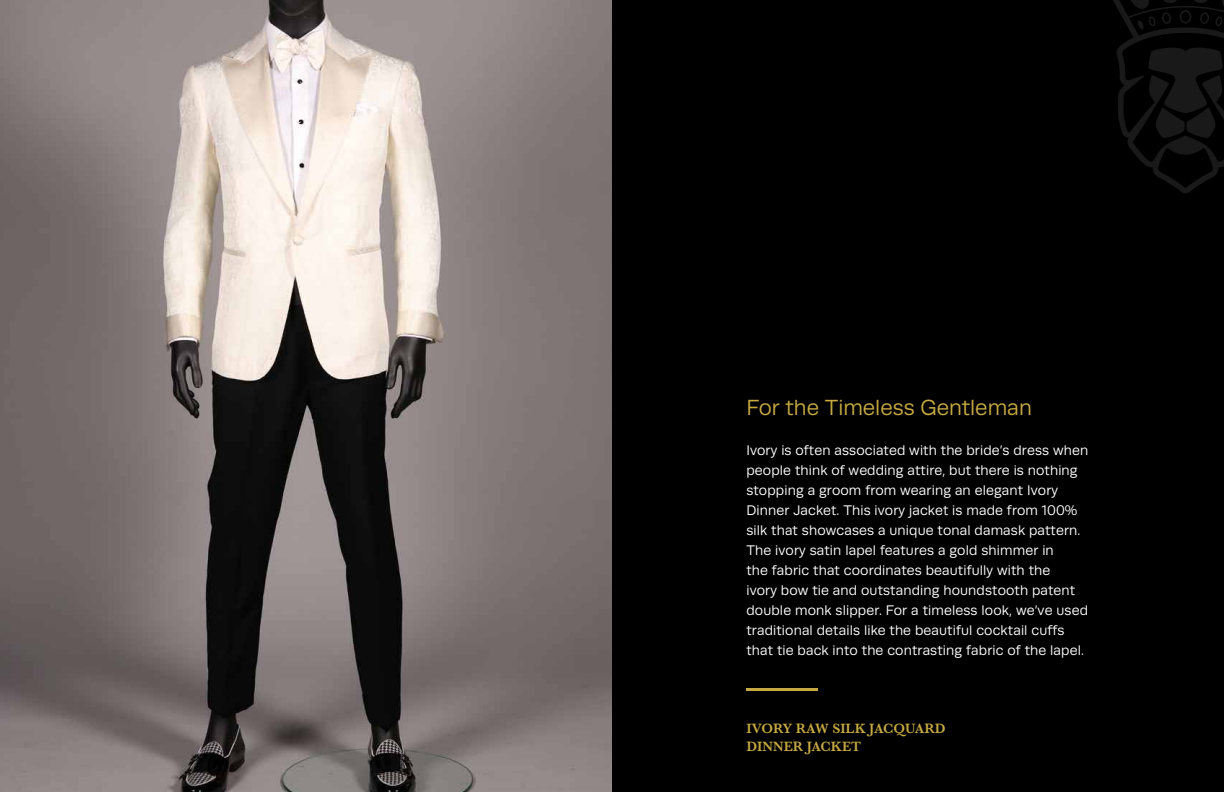
<style>
.page{position:relative;width:1224px;height:792px;background:#fff}
.page>*{position:absolute;margin:0;border:0;box-sizing:border-box;transform-origin:0 0}
.t1{font:22px "Runda";color:#c6a942}
.t2{font:14px/20px "Runda";letter-spacing:.01em;color:#fff}
.t3{font:600 14px/18px "Baskerville";color:#c6a942}
</style>
<div class="page">
<div style="left:574px;top:0;width:650px;height:792px;background:#000"></div>
<svg style="left:1113px;top:0;width:111px;height:193px"></svg>
<hr style="left:746px;top:688px;width:72px;height:3px;background:#c6a942">
<img style="left:0;top:0;width:612px;height:792px">
<h1 class="t1" style="left:746px;top:395px;width:287px">For the Timeless Gentleman</h1>
<p class="t2" style="left:746px;top:440px;width:343px">Ivory is often associated with the bride’s dress when people think of wedding attire, but there is nothing stopping a groom from wearing an elegant Ivory Dinner Jacket. This ivory jacket is made from 100% silk that showcases a unique tonal damask pattern.<br>The ivory satin lapel features a gold shimmer in<br>the fabric that coordinates beautifully with the<br>ivory bow tie and outstanding houndstooth patent double monk slipper. For a timeless look, we’ve used traditional details like the beautiful cocktail cuffs that tie back into the contrasting fabric of the lapel.</p>
<p class="t3" style="left:746px;top:720px;width:201px">IVORY RAW SILK JACQUARD<br>DINNER JACKET</p>
</div>
